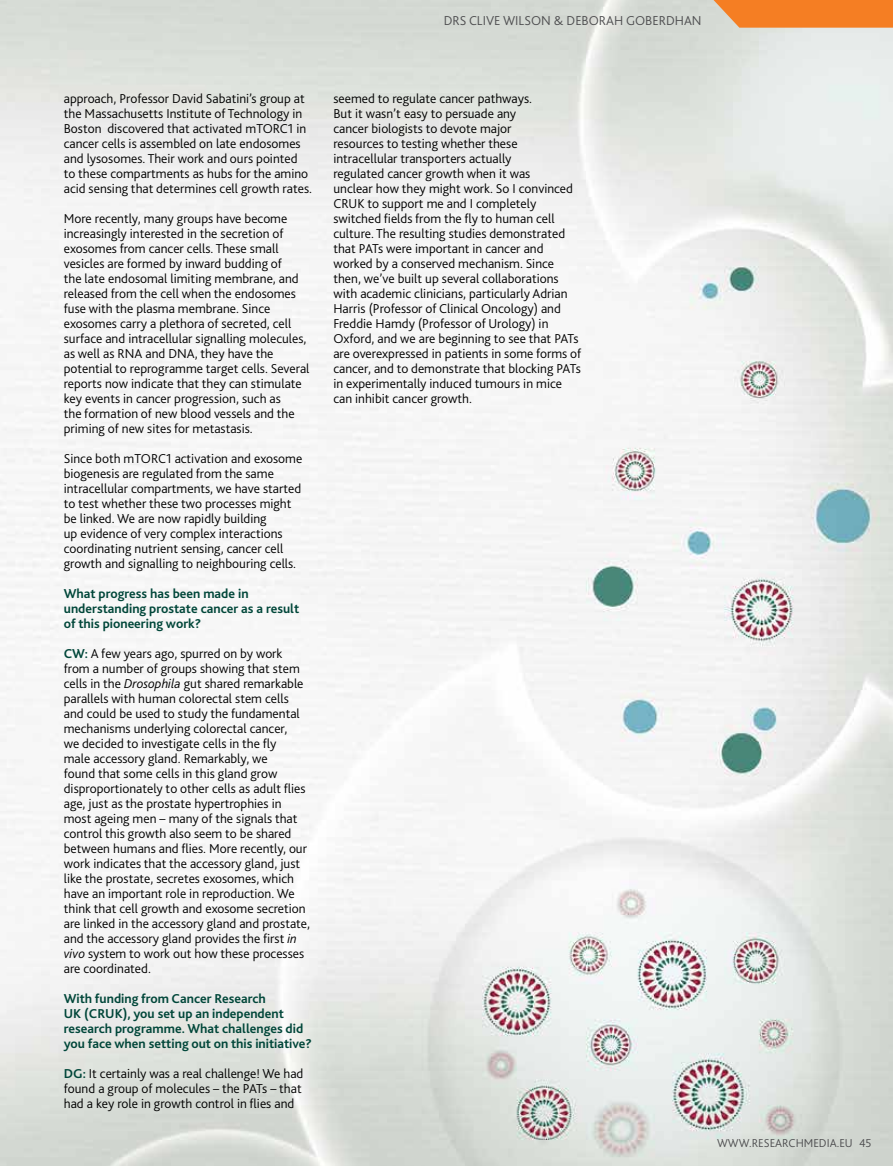
<style>
.page{position:relative;width:893px;height:1166px;background:#fff}
.page>*{position:absolute;margin:0;border:0;box-sizing:border-box;transform-origin:0 0}
.t1{font:300 13.5px/15px "Bliss 2";color:#000}
.t2{font:700 13.5px/15px "Bliss 2";color:#004639}
.t3{font:300 13.5px "Bliss 2";color:#4d4d4f}
.t4{font:300 12px "Bliss 2";color:#4d4d4f}
.s1{font-weight:700;color:#004639}
.s2{font-style:italic}
</style>
<div class="page">
<img style="left:0;top:0;width:893px;height:1165px">
<svg style="left:713px;top:0;width:180px;height:28px;background:#f28632"></svg>
<p class="t3" style="left:444px;top:13px;width:259px">DRS CLIVE WILSON &amp; DEBORAH GOBERDHAN</p>
<p class="t1" style="left:64px;top:90px;width:250px">approach, Professor David Sabatini’s group at the Massachusetts Institute of Technology in Boston discovered that activated mTORC1 in cancer cells is assembled on late endosomes and lysosomes. Their work and ours pointed to these compartments as hubs for the amino acid sensing that determines cell growth rates.</p>
<p class="t1" style="left:64px;top:210px;width:247px">More recently, many groups have become increasingly interested in the secretion of exosomes from cancer cells. These small vesicles are formed by inward budding of<br>the late endosomal limiting membrane, and released from the cell when the endosomes fuse with the plasma membrane. Since exosomes carry a plethora of secreted, cell surface and intracellular signalling molecules, as well as RNA and DNA, they have the potential to reprogramme target cells. Several reports now indicate that they can stimulate key events in cancer progression, such as<br>the formation of new blood vessels and the priming of new sites for metastasis.</p>
<p class="t1" style="left:64px;top:450px;width:240px">Since both mTORC1 activation and exosome biogenesis are regulated from the same intracellular compartments, we have started to test whether these two processes might be linked. We are now rapidly building<br>up evidence of very complex interactions coordinating nutrient sensing, cancer cell growth and signalling to neighbouring cells.</p>
<p class="t2" style="left:64px;top:585px;width:237px">What progress has been made in understanding prostate cancer as a result of this pioneering work?</p>
<p class="t1" style="left:64px;top:645px;width:248px"><span class="s1">CW:</span> A few years ago, spurred on by work from a number of groups showing that stem cells in the <span class="s2">Drosophila</span> gut shared remarkable parallels with human colorectal stem cells and could be used to study the fundamental mechanisms underlying colorectal cancer,<br>we decided to investigate cells in the fly<br>male accessory gland. Remarkably, we<br>found that some cells in this gland grow disproportionately to other cells as adult flies age, just as the prostate hypertrophies in most ageing men – many of the signals that control this growth also seem to be shared between humans and flies. More recently, our work indicates that the accessory gland, just like the prostate, secretes exosomes, which have an important role in reproduction. We think that cell growth and exosome secretion are linked in the accessory gland and prostate, and the accessory gland provides the first <span class="s2">in vivo</span> system to work out how these processes are coordinated.</p>
<p class="t2" style="left:64px;top:990px;width:250px">With funding from Cancer Research<br>UK (CRUK), you set up an independent research programme. What challenges did you face when setting out on this initiative?</p>
<p class="t1" style="left:64px;top:1065px;width:241px"><span class="s1">DG:</span> It certainly was a real challenge! We had found a group of molecules – the PATs – that had a key role in growth control in flies and</p>
<p class="t1" style="left:333px;top:90px;width:249px">seemed to regulate cancer pathways.<br>But it wasn’t easy to persuade any<br>cancer biologists to devote major<br>resources to testing whether these intracellular transporters actually<br>regulated cancer growth when it was<br>unclear how they might work. So I convinced CRUK to support me and I completely switched fields from the fly to human cell culture. The resulting studies demonstrated that PATs were important in cancer and worked by a conserved mechanism. Since then, we’ve built up several collaborations with academic clinicians, particularly Adrian Harris (Professor of Clinical Oncology) and Freddie Hamdy (Professor of Urology) in Oxford, and we are beginning to see that PATs are overexpressed in patients in some forms of cancer, and to demonstrate that blocking PATs in experimentally induced tumours in mice can inhibit cancer growth.</p>
<p class="t4" style="left:717px;top:1135px;width:156px">WWW.RESEARCHMEDIA.EU 45</p>
</div>
